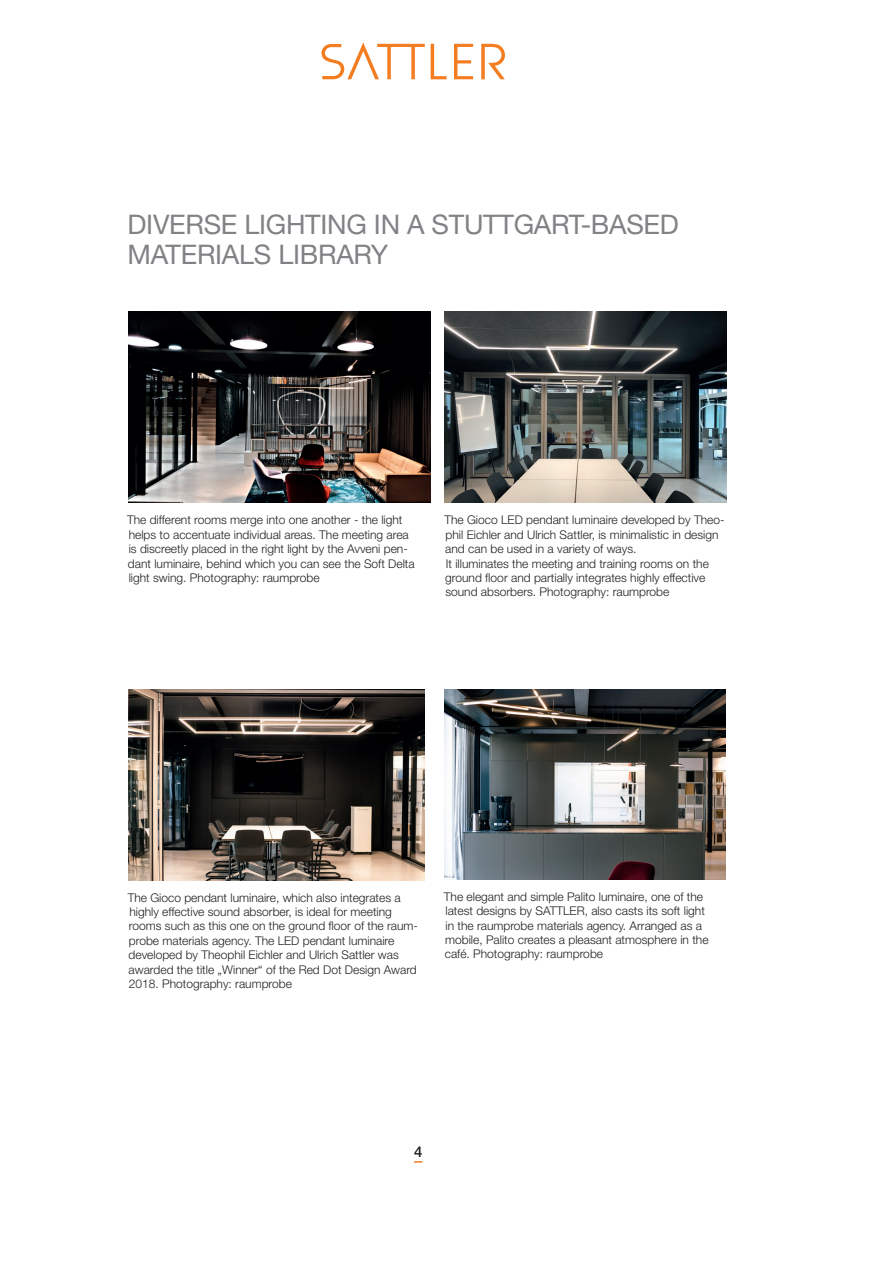
<style>
.page{position:relative;width:893px;height:1263px;background:#fff}
.page>*{position:absolute;margin:0;border:0;box-sizing:border-box;transform-origin:0 0}
.t1{font:27px/30px "Helvetica Neue";letter-spacing:-.01em;color:#808285}
.t2{font:500 15px "Helvetica Neue";color:#231f20}
.t3{font:300 12px/14.4px "Helvetica Neue";color:#231f20}
</style>
<div class="page">
<svg style="left:414px;top:1161px;width:8px;height:2px"></svg>
<svg style="left:321px;top:43px;width:184px;height:36px"></svg>
<img style="left:128px;top:312px;width:302px;height:190px">
<img style="left:445px;top:312px;width:281px;height:191px">
<img style="left:128px;top:690px;width:296px;height:191px">
<img style="left:444px;top:689px;width:282px;height:190px">
<h1 class="t1" style="left:128px;top:210px;width:553px">DIVERSE LIGHTING IN A STUTTGART-BASED<br>MATERIALS LIBRARY</h1>
<p class="t3" style="left:127px;top:514px;width:289px">The different rooms merge into one another - the light helps to accentuate individual areas. The meeting area is discreetly placed in the right light by the Avveni pen&shy;dant luminaire, behind which you can see the Soft Delta light swing. Photography: raumprobe</p>
<p class="t3" style="left:444px;top:514px;width:282px">The Gioco LED pendant luminaire developed by Theo&shy;phil Eichler and Ulrich Sattler, is minimalistic in design and can be used in a variety of ways.<br>It illuminates the meeting and training rooms on the ground floor and partially integrates highly effective sound absorbers. Photography: raumprobe</p>
<p class="t3" style="left:128px;top:891px;width:292px">The Gioco pendant luminaire, which also integrates a highly effective sound absorber, is ideal for meeting rooms such as this one on the ground floor of the raum&shy;probe materials agency. The LED pendant luminaire developed by Theophil Eichler and Ulrich Sattler was awarded the title „Winner“ of the Red Dot Design Award 2018. Photography: raumprobe</p>
<p class="t3" style="left:444px;top:890px;width:266px">The elegant and simple Palito luminaire, one of the latest designs by SATTLER, also casts its soft light in the raumprobe materials agency. Arranged as a mobile, Palito creates a pleasant atmosphere in the café. Photography: raumprobe</p>
<p class="t2" style="left:414px;top:1146px;width:10px">4</p>
</div>
